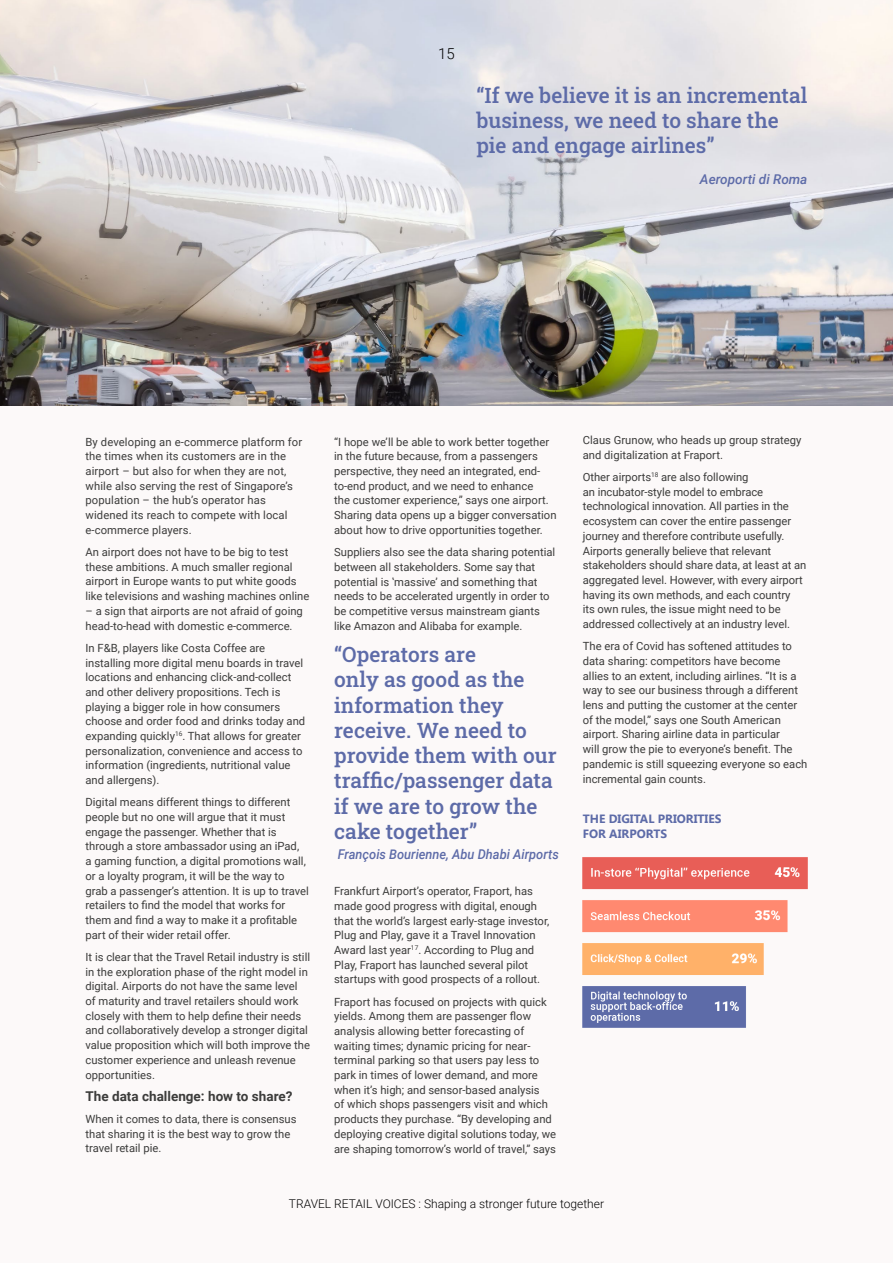
<style>
.page{position:relative;width:893px;height:1263px;background:#fcf9f9}
.page>*{position:absolute;margin:0;border:0;box-sizing:border-box;transform-origin:0 0}
.t1{font:21px/25.2px "Roboto Slab";color:#5d6ba8}
.t2{font:300 15px "Roboto";color:#000}
.t3{font:italic 500 13.5px "Roboto";color:#5d6ba8;scale:.95 1}
.t4{font:700 13.5px "Roboto";color:#3c3c3b}
.t5{font:italic 500 13.5px "Roboto";color:#5d6ba8}
.t6{font:300 12px "Roboto";color:#000}
.t7{font:700 12px/14.4px "Segoe UI";color:#5d6ba8}
.t8{font:11.25px/14.7px "Roboto";color:#3c3c3b}
</style>
<div class="page">
<img style="left:0;top:0;width:893px;height:405px">
<img style="left:583px;top:857px;width:224px;height:171px">
<h2 class="t2" style="left:438px;top:44px;width:18px">15</h2>
<h1 class="t1" style="left:476px;top:82px;width:332px">“If we believe it is an incremental business, we need to share the pie and engage airlines”</h1>
<p class="t5" style="left:700px;top:170px;width:109px">Aeroporti di Roma</p>
<p class="t8" style="left:86px;top:434px;width:218px">By developing an e-commerce platform for the times when its customers are in the airport – but also for when they are not, while also serving the rest of Singapore’s population – the hub’s operator has widened its reach to compete with local e-commerce players.</p>
<p class="t8" style="left:86px;top:544px;width:225px">An airport does not have to be big to test these ambitions. A much smaller regional airport in Europe wants to put white goods like televisions and washing machines online</p>
<p class="t8" style="left:86px;top:603px;width:219px">– a sign that airports are not afraid of going head-to-head with domestic e-commerce.</p>
<p class="t8" style="left:86px;top:640px;width:221px">In F&amp;B, players like Costa Coffee are installing more digital menu boards in travel locations and enhancing click-and-collect and other delivery propositions. Tech is playing a bigger role in how consumers choose and order food and drinks today and expanding quickly<sup>16</sup>. That allows for greater personalization, convenience and access to information (ingredients, nutritional value and allergens).</p>
<p class="t8" style="left:86px;top:794px;width:225px">Digital means different things to different people but no one will argue that it must engage the passenger. Whether that is through a store ambassador using an iPad,<br>a gaming function, a digital promotions wall, or a loyalty program, it will be the way to grab a passenger’s attention. It is up to travel retailers to find the model that works for them and find a way to make it a profitable part of their wider retail offer.</p>
<p class="t8" style="left:86px;top:949px;width:226px">It is clear that the Travel Retail industry is still in the exploration phase of the right model in digital. Airports do not have the same level of maturity and travel retailers should work closely with them to help define their needs and collaboratively develop a stronger digital value proposition which will both improve the customer experience and unleash revenue opportunities.</p>
<p class="t4" style="left:86px;top:1086px;width:208px">The data challenge: how to share?</p>
<p class="t8" style="left:86px;top:1111px;width:212px">When it comes to data, there is consensus that sharing it is the best way to grow the travel retail pie.</p>
<p class="t8" style="left:334px;top:434px;width:224px">“I hope we’ll be able to work better together in the future because, from a passengers perspective, they need an integrated, end&shy;to-end product, and we need to enhance<br>the customer experience,” says one airport.<br>Sharing data opens up a bigger conversation about how to drive opportunities together.</p>
<p class="t8" style="left:334px;top:544px;width:223px">Suppliers also see the data sharing potential between all stakeholders. Some say that potential is ‛massive’ and something that needs to be accelerated urgently in order to be competitive versus mainstream giants like Amazon and Alibaba for example.</p>
<h1 class="t1" style="left:334px;top:641px;width:224px">“Operators are<br>only as good as the information they receive. We need to provide them with our traffic/passenger data if we are to grow the cake together”</h1>
<p class="t3" style="left:338px;top:845px;width:234px">François Bourienne, Abu Dhabi Airports</p>
<p class="t8" style="left:334px;top:883px;width:217px">Frankfurt Airport’s operator, Fraport, has made good progress with digital, enough that the world’s largest early-stage investor, Plug and Play, gave it a Travel Innovation Award last year<sup>17</sup>. According to Plug and Play, Fraport has launched several pilot startups with good prospects of a rollout.</p>
<p class="t8" style="left:334px;top:994px;width:223px">Fraport has focused on projects with quick yields. Among them are passenger flow analysis allowing better forecasting of waiting times; dynamic pricing for near&shy;terminal parking so that users pay less to park in times of lower demand, and more when it’s high; and sensor-based analysis<br>of which shops passengers visit and which products they purchase. “By developing and deploying creative digital solutions today, we are shaping tomorrow’s world of travel,” says</p>
<p class="t8" style="left:583px;top:432px;width:220px">Claus Grunow, who heads up group strategy and digitalization at Fraport.</p>
<p class="t8" style="left:583px;top:469px;width:225px">Other airports<sup>18</sup> are also following<br>an incubator-style model to embrace technological innovation. All parties in the ecosystem can cover the entire passenger journey and therefore contribute usefully.<br>Airports generally believe that relevant stakeholders should share data, at least at an aggregated level. However, with every airport having its own methods, and each country<br>its own rules, the issue might need to be addressed collectively at an industry level.</p>
<p class="t8" style="left:583px;top:638px;width:226px">The era of Covid has softened attitudes to data sharing: competitors have become allies to an extent, including airlines. “It is a way to see our business through a different lens and putting the customer at the center of the model,” says one South American airport. Sharing airline data in particular<br>will grow the pie to everyone’s benefit. The pandemic is still squeezing everyone so each incremental gain counts.</p>
<p class="t7" style="left:583px;top:811px;width:140px">THE DIGITAL PRIORITIES<br>FOR AIRPORTS</p>
<p class="t6" style="left:289px;top:1195px;width:317px">TRAVEL RETAIL VOICES : Shaping a stronger future together</p>
</div>
